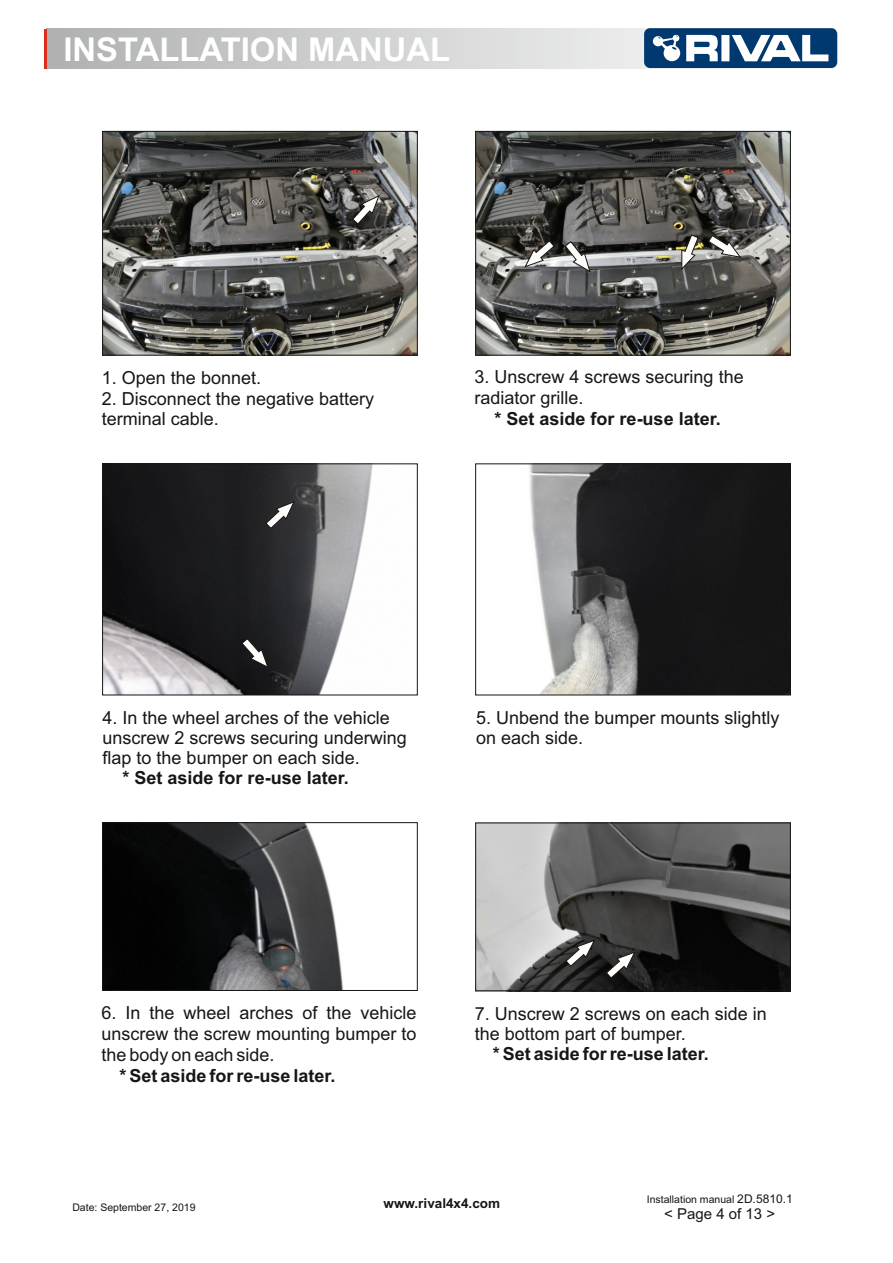
<style>
.page{position:relative;width:893px;height:1263px;background:#fff}
.page>*{position:absolute;margin:0;border:0;box-sizing:border-box;transform-origin:0 0}
.t1{font:700 32.85px "Arial";color:#fff}
.t2{font:18px/20.7px "Arial";color:#151616}
.t3{font:700 18px "Arial";color:#151616}
.t4{font:15px "Arial";color:#151616}
.t5{font:700 13.5px "Arial";color:#151616}
.t6{font:10.5px "Arial";color:#151616}
.s1{font-size:12px}
</style>
<div class="page">
<img style="left:477px;top:824px;width:312px;height:165px">
<img style="left:104px;top:465px;width:269px;height:228px">
<div style="left:102px;top:463px;width:316px;height:232px;border:1px solid #151616"></div>
<svg style="left:46px;top:29px;width:792px;height:40px;background:#cececf"></svg>
<hr style="left:44px;top:29px;width:2px;height:40px;background:#dd2b1c">
<svg style="left:644px;top:28px;width:193px;height:40px"></svg>
<img style="left:104px;top:133px;width:312px;height:221px">
<svg style="left:352px;top:194px;width:28px;height:31px"></svg>
<img style="left:477px;top:133px;width:312px;height:221px">
<svg style="left:524px;top:240px;width:31px;height:28px"></svg>
<svg style="left:564px;top:240px;width:27px;height:33px"></svg>
<svg style="left:681px;top:234px;width:18px;height:37px"></svg>
<svg style="left:707px;top:234px;width:35px;height:24px"></svg>
<svg style="left:565px;top:939px;width:31px;height:28px"></svg>
<svg style="left:605px;top:951px;width:31px;height:28px"></svg>
<div style="left:102px;top:131px;width:316px;height:225px;border:1px solid #151616"></div>
<div style="left:475px;top:131px;width:316px;height:225px;border:1px solid #151616"></div>
<svg style="left:241px;top:637px;width:28px;height:32px"></svg>
<svg style="left:265px;top:500px;width:31px;height:29px"></svg>
<div style="left:475px;top:822px;width:316px;height:169px;border:1px solid #151616"></div>
<img style="left:529px;top:465px;width:260px;height:228px">
<div style="left:475px;top:463px;width:316px;height:232px;border:1px solid #151616"></div>
<img style="left:104px;top:824px;width:239px;height:165px">
<div style="left:102px;top:822px;width:316px;height:169px;border:1px solid #151616"></div>
<h1 class="t1" style="left:64px;top:37px;width:388px">INSTALLATION MANUAL</h1>
<p class="t2" style="left:102px;top:369px;width:161px">1. Open the bonnet.</p>
<p class="t2" style="left:102px;top:389px;width:274px">2. Disconnect the negative battery terminal cable.</p>
<p class="t2" style="left:475px;top:368px;width:271px">3. Unscrew 4 screws securing the radiator grille.</p>
<p class="t3" style="left:495px;top:412px;width:228px">* Set aside for re-use later.</p>
<p class="t2" style="left:103px;top:709px;width:306px;line-height:20.1px">4. In the wheel arches of the vehicle unscrew 2 screws securing underwing flap to the bumper on each side.</p>
<p class="t3" style="left:123px;top:771px;width:228px">* Set aside for re-use later.</p>
<p class="t2" style="left:476px;top:709px;width:305px">5. Unbend the bumper mounts slightly on each side.</p>
<p class="t2" style="left:101px;top:1004px;width:317px;text-align:justify">6. In the wheel arches of the vehicle unscrew the screw mounting bumper to the body on each side.</p>
<p class="t3" style="left:119px;top:1068px;width:218px">* Set aside for re-use later.</p>
<p class="t2" style="left:475px;top:1005px;width:294px;line-height:20.1px">7. Unscrew 2 screws on each side in the bottom part of bumper.</p>
<p class="t3" style="left:493px;top:1047px;width:218px">* Set aside for re-use later.</p>
<p class="t6" style="left:72px;top:1204px;width:125px">Date: September 27, 2019</p>
<p class="t5" style="left:384px;top:1198px;width:118px">www.rival4x4.com</p>
<p class="t6" style="left:647px;top:1195px;width:147px">Installation manual <span class="s1">2D.5810.1</span></p>
<p class="t4" style="left:664px;top:1208px;width:112px">&lt; Page 4 of 13 &gt;</p>
</div>
